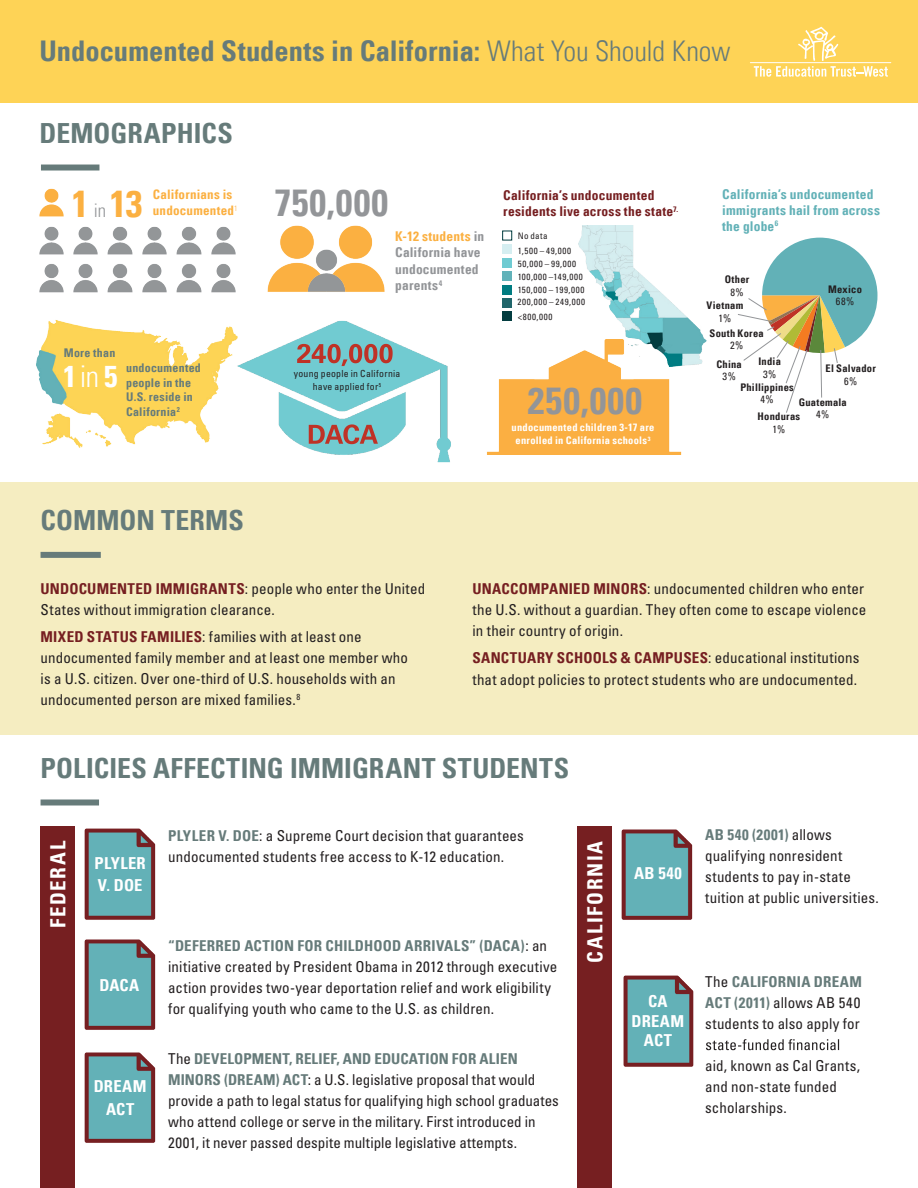
<style>
.page{position:relative;width:918px;height:1188px;background:#fff}
.page>*{position:absolute;margin:0;border:0;box-sizing:border-box;transform-origin:0 0}
.t1{font:700 condensed 37.5px "Univers LT";letter-spacing:.035em;color:#939598}
.t2{font:700 condensed 37.35px "Univers LT";color:#fbb041}
.t3{font:700 condensed 30px "Univers LT";color:#fff}
.t4{font:700 condensed 28.5px "Univers LT";color:#667b7a}
.t5{font:700 condensed 27.75px "Univers LT";letter-spacing:.005em;color:#667b7a}
.t6{font:700 condensed 21px "Univers LT";letter-spacing:.085em;color:#fff}
.t7{font:700 condensed 16.5px/22.5px "Univers LT";letter-spacing:.015em;color:#fff;text-align:center}
.t8{font:condensed 15px/21px "Univers LT Std";letter-spacing:.01em;color:#231f20}
.t9{font:700 condensed 15px "Univers LT";letter-spacing:.015em;color:#667b7a}
.t10{font:700 condensed 15px "Univers LT";letter-spacing:.015em;color:#761f21}
.t11{font:700 condensed 15px "Univers LT";letter-spacing:.04em;color:#667b7a}
.t12{font:700 condensed 13.5px/16.2px "Univers LT";letter-spacing:.015em;color:#62b1b7}
.t13{font:700 condensed 13.5px/16.2px "Univers LT";letter-spacing:.015em;color:#761f21}
.t14{font:700 condensed 13.5px/16.5px "Univers LT";letter-spacing:.015em;color:#939598}
.t15{font:700 condensed 13.05px/15.8px "Univers LT";letter-spacing:.015em;color:#fbb041}
.t16{font:700 condensed 12px/14.4px "Univers LT";letter-spacing:.02em;color:#667b7a}
.t17{font:700 condensed 10.5px "Univers LT";letter-spacing:.025em;color:#231f20}
.t18{font:700 condensed 10.5px/12.6px "Univers LT";letter-spacing:.025em;color:#fff;text-align:center}
.t19{font:condensed 10.5px "Univers LT Std";color:#231f20}
.t20{font:condensed 9.75px/12.6px "Univers LT Std";letter-spacing:.025em;color:#231f20;text-align:center}
.t21{font:condensed 9px/13.2px "Univers LT Std";letter-spacing:.075em;color:#231f20}
.s1{font-weight:300}
.s2{font-weight:300;font-size:18.75px;color:#939598}
.s3{color:#fbb041}
.s4{font-family:"Univers LT";font-weight:700;color:#761f21}
.s5{font-family:"Univers LT Std";font-weight:400;color:#231f20}
.s6{font-family:"Univers LT";font-weight:700;color:#667b7a}
</style>
<div class="page">
<div style="left:41px;top:826px;width:34px;height:362px;background:#761f21"></div>
<img style="left:487px;top:353px;width:195px;height:102px">
<div style="left:0;top:482px;width:918px;height:252px;background:#f5edc1"></div>
<div style="left:0;top:0;width:918px;height:103px;background:#fed356"></div>
<div style="left:41px;top:165px;width:58px;height:6px;background:#667b7a"></div>
<img style="left:267px;top:225px;width:47px;height:67px">
<img style="left:339px;top:225px;width:46px;height:67px">
<img style="left:301px;top:244px;width:52px;height:48px">
<div style="left:41px;top:552px;width:60px;height:6px;background:#667b7a"></div>
<div style="left:41px;top:800px;width:58px;height:6px;background:#667b7a"></div>
<img style="left:84px;top:828px;width:72px;height:92px">
<img style="left:84px;top:939px;width:72px;height:91px">
<img style="left:84px;top:1052px;width:72px;height:91px">
<svg style="left:710px;top:1039px;width:129px;height:11px"></svg>
<img style="left:621px;top:829px;width:72px;height:91px">
<img style="left:623px;top:975px;width:87px;height:92px">
<img style="left:39px;top:226px;width:197px;height:29px">
<img style="left:39px;top:188px;width:25px;height:29px">
<img style="left:39px;top:264px;width:197px;height:29px">
<img style="left:579px;top:225px;width:128px;height:142px">
<div style="left:502px;top:231px;width:10px;height:9px;background:#fff;border:1px solid #033d40"></div>
<div style="left:503px;top:245px;width:9px;height:9px;background:#d5eef1"></div>
<div style="left:503px;top:258px;width:9px;height:9px;background:#6fcbd2"></div>
<div style="left:503px;top:272px;width:9px;height:9px;background:#61b2b9"></div>
<div style="left:503px;top:285px;width:9px;height:9px;background:#007c81"></div>
<img style="left:36px;top:320px;width:189px;height:128px">
<img style="left:225px;top:320px;width:226px;height:143px">
<svg style="left:309px;top:424px;width:69px;height:20px"></svg>
<svg style="left:297px;top:344px;width:96px;height:22px;background:#928886"></svg>
<svg style="left:738px;top:238px;width:139px;height:175px"></svg>
<div style="left:503px;top:312px;width:9px;height:9px;background:#033d40"></div>
<div style="left:503px;top:298px;width:9px;height:9px;background:#20666b"></div>
<div style="left:578px;top:826px;width:34px;height:362px;background:#761f21"></div>
<svg style="left:754px;top:27px;width:134px;height:50px"></svg>
<hr style="left:750px;top:62px;width:141px;height:1px;background:#fff">
<h3 class="t4" style="left:39px;top:33px;width:693px">Undocumented Students in California: <span class="s1">What You Should Know</span></h3>
<h3 class="t5" style="left:39px;top:116px;width:195px">DEMOGRAPHICS</h3>
<h2 class="t2" style="left:72px;top:181px;width:72px">1 <span class="s2">in</span> 13</h2>
<p class="t15" style="left:153px;top:187px;width:86px">Californians is undocumented<sup>1</sup></p>
<p class="t16" style="left:64px;top:345px;width:53px">More than</p>
<h3 class="t3" style="left:63px;top:358px;width:56px">1 <span class="s1">in</span>5</h3>
<p class="t16" style="left:126px;top:361px;width:76px">undocumented people in the<br>U.S. reside in<br>California<sup>2</sup></p>
<h3 class="t5" style="left:41px;top:503px;width:205px">COMMON TERMS</h3>
<h1 class="t1" style="left:274px;top:179px;width:115px">750,000</h1>
<p class="t12" style="left:722px;top:186px;width:159px">California’s undocumented immigrants hail from across the globe<sup>6</sup></p>
<p class="t13" style="left:503px;top:187px;width:177px">California’s undocumented residents live across the state<sup>7.</sup></p>
<p class="t21" style="left:518px;top:228px;width:55px;line-height:14.9px">No data<br>1,500 – 49,000</p>
<p class="t21" style="left:518px;top:257px;width:68px">50,000 – 99,000<br>100,000 –149,000<br>150,000 – 199,000</p>
<p class="t14" style="left:395px;top:227px;width:91px"><span class="s3">K-12 students</span> in<br>California have undocumented parents<sup>4</sup></p>
<p class="t17" style="left:725px;top:273px;width:26px">Other</p>
<p class="t19" style="left:730px;top:285px;width:15px">8%</p>
<p class="t17" style="left:707px;top:299px;width:38px">Vietnam</p>
<p class="t19" style="left:719px;top:311px;width:14px">1%</p>
<p class="t17" style="left:710px;top:327px;width:56px">South Korea</p>
<p class="t19" style="left:730px;top:339px;width:15px">2%</p>
<p class="t17" style="left:716px;top:358px;width:27px">China</p>
<p class="t19" style="left:723px;top:370px;width:15px">3%</p>
<p class="t17" style="left:828px;top:283px;width:35px">Mexico</p>
<p class="t19" style="left:836px;top:295px;width:20px">68%</p>
<p class="t21" style="left:518px;top:295px;width:69px;line-height:14.2px">200,000 – 249,000 &lt;800,000</p>
<p class="t17" style="left:758px;top:355px;width:24px">India</p>
<p class="t19" style="left:763px;top:367px;width:15px">3%</p>
<p class="t17" style="left:740px;top:381px;width:55px">Phillippines</p>
<p class="t19" style="left:761px;top:393px;width:15px">4%</p>
<p class="t17" style="left:799px;top:396px;width:50px">Guatemala</p>
<p class="t19" style="left:816px;top:408px;width:15px">4%</p>
<p class="t17" style="left:826px;top:362px;width:52px">El Salvador</p>
<p class="t19" style="left:844px;top:375px;width:15px">6%</p>
<p class="t20" style="left:294px;top:367px;width:108px">young people in California have applied for<sup>5</sup></p>
<h1 class="t1" style="left:528px;top:378px;width:116px">250,000</h1>
<p class="t18" style="left:512px;top:421px;width:144px">undocumented children 3-17 are enrolled in California schools<sup>3</sup></p>
<p class="t17" style="left:758px;top:410px;width:44px">Honduras</p>
<p class="t19" style="left:773px;top:422px;width:14px">1%</p>
<p class="t8" style="left:41px;top:578px;width:386px"><span class="s4">UNDOCUMENTED IMMIGRANTS</span>: people who enter the United<br>States without immigration clearance.</p>
<p class="t8" style="left:41px;top:626px;width:369px"><span class="s4">MIXED STATUS FAMILIES</span>: families with at least one undocumented family member and at least one member who is a U.S. citizen. Over one-third of U.S. households with an undocumented person are mixed families.<sup>8</sup></p>
<p class="t8" style="left:472px;top:578px;width:395px"><span class="s4">UNACCOMPANIED MINORS</span>: undocumented children who enter the U.S. without a guardian. They often come to escape violence in their country of origin.</p>
<p class="t10" style="left:472px;top:649px;width:388px">SANCTUARY SCHOOLS &amp; CAMPUSES<span class="s5">: educational institutions</span></p>
<p class="t8" style="left:472px;top:669px;width:386px">that adopt policies to protect students who are undocumented.</p>
<h3 class="t5" style="left:41px;top:751px;width:530px">POLICIES AFFECTING IMMIGRANT STUDENTS</h3>
<p class="t8" style="left:168px;top:825px;width:357px"><span class="s6">PLYLER V. DOE</span>: a Supreme Court decision that guarantees undocumented students free access to K-12 education.</p>
<h3 class="t6" style="left:45px;top:928px;width:89px;rotate:-90deg">FEDERAL</h3>
<h3 class="t6" style="left:582px;top:963px;width:123px;rotate:-90deg">CALIFORNIA</h3>
<p class="t7" style="left:95px;top:852px;width:53px;text-align:left">PLYLER<br>V. DOE</p>
<p class="t9" style="left:168px;top:936px;width:380px">“DEFERRED ACTION FOR CHILDHOOD ARRIVALS” (DACA)<span class="s5">: an</span></p>
<p class="t8" style="left:168px;top:956px;width:391px">initiative created by President Obama in 2012 through executive action provides two-year deportation relief and work eligibility for qualifying youth who came to the U.S. as children.</p>
<p class="t7" style="left:99px;top:973px;width:41px">DACA</p>
<p class="t7" style="left:94px;top:1075px;width:54px">DREAM<br>ACT</p>
<p class="t9" style="left:168px;top:1049px;width:351px"><span class="s5">The</span> DEVELOPMENT, RELIEF, AND EDUCATION FOR ALIEN</p>
<p class="t8" style="left:168px;top:1069px;width:392px"><span class="s6">MINORS (DREAM) ACT</span>: a U.S. legislative proposal that would provide a path to legal status for qualifying high school graduates who attend college or serve in the military. First introduced in 2001, it never passed despite multiple legislative attempts.</p>
<p class="t7" style="left:634px;top:862px;width:49px">AB 540</p>
<p class="t11" style="left:705px;top:826px;width:128px">AB 540 (2001) <span class="s5">allows</span></p>
<p class="t8" style="left:705px;top:845px;width:175px">qualifying nonresident students to pay in-state tuition at public universities.</p>
<p class="t7" style="left:632px;top:992px;width:54px;line-height:19.5px">CA<br>DREAM<br>ACT</p>
<p class="t9" style="left:705px;top:973px;width:158px"><span class="s5">The</span> CALIFORNIA DREAM</p>
<p class="t8" style="left:705px;top:992px;width:157px"><span class="s6">ACT (2011)</span> allows AB 540 students to also apply for</p>
<p class="t8" style="left:705px;top:1055px;width:156px">aid, known as Cal Grants, and non-state funded scholarships.</p>
</div>
